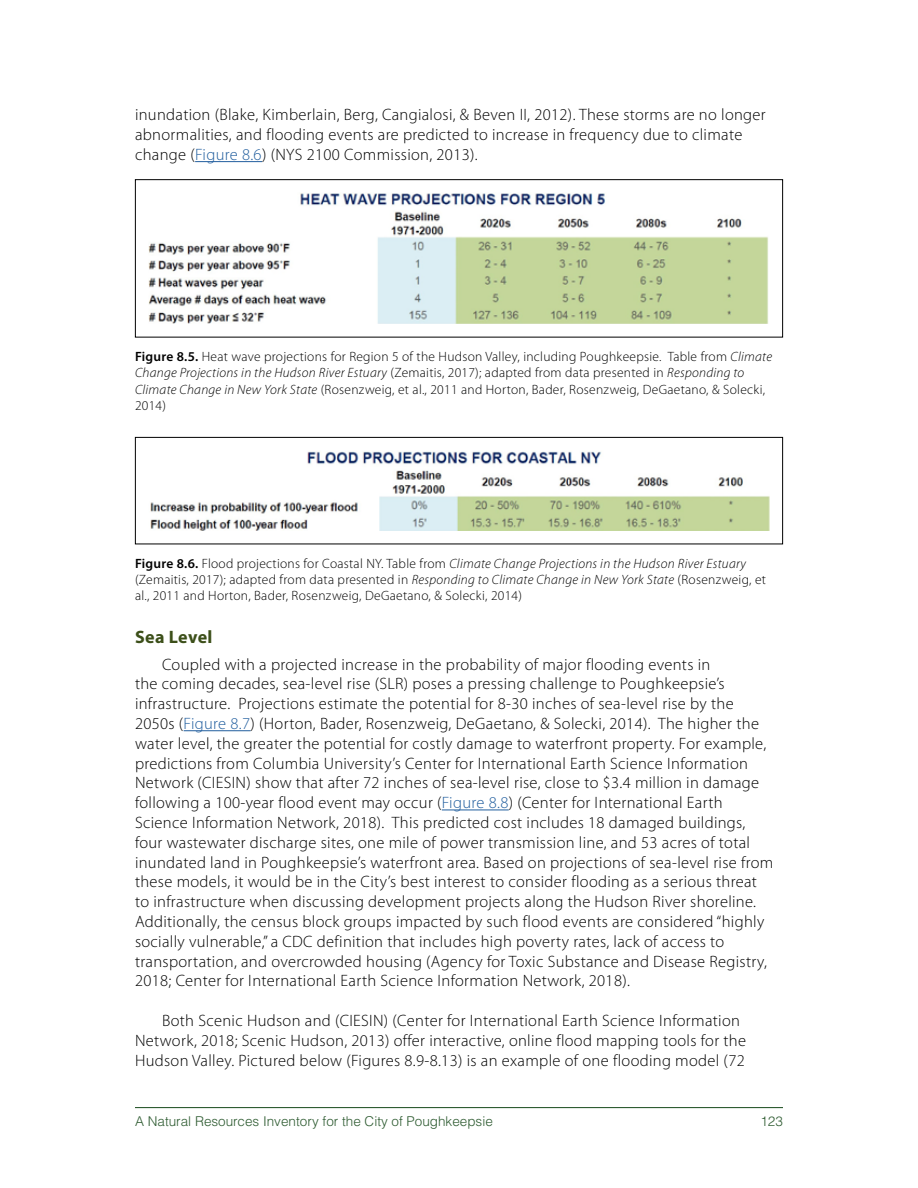
<style>
.page{position:relative;width:918px;height:1188px;background:#fff}
.page>*{position:absolute;margin:0;border:0;box-sizing:border-box;transform-origin:0 0}
.t1{font:700 18px "Myriad Pro";letter-spacing:.015em;color:#3c4f19}
.t2{font:300 16.5px/19.8px "Myriad Pro";letter-spacing:.02em;color:#000}
.t3{font:300 13.5px/16.2px "Myriad Pro";letter-spacing:.02em;color:#000}
.t4{font:300 13.5px "Helvetica LT Std";color:#2f5c32}
.s1{color:#215e9e}
.s2{font-weight:600}
.s3{font-style:italic}
</style>
<div class="page">
<hr style="left:135px;top:1107px;width:648px;height:1px;background:#2f5c32">
<hr style="left:195px;top:161px;width:67px;height:1px;background:#215e9e">
<img style="left:149px;top:193px;width:620px;height:131px">
<img style="left:150px;top:451px;width:619px;height:80px">
<div style="left:135px;top:179px;width:648px;height:159px;border:1px solid #000"></div>
<div style="left:135px;top:437px;width:648px;height:107px;border:1px solid #000"></div>
<hr style="left:184px;top:730px;width:67px;height:1px;background:#215e9e">
<hr style="left:442px;top:810px;width:67px;height:1px;background:#215e9e">
<p class="t2" style="left:135px;top:105px;width:632px">inundation (Blake, Kimberlain, Berg, Cangialosi, &amp; Beven II, 2012). These storms are no longer abnormalities, and flooding events are predicted to increase in frequency due to climate change (<span class="s1">Figure 8.6</span>) (NYS 2100 Commission, 2013).</p>
<p class="t3" style="left:135px;top:348px;width:639px"><span class="s2">Figure 8.5.</span> Heat wave projections for Region 5 of the Hudson Valley, including Poughkeepsie. Table from <span class="s3">Climate Change Projections in the Hudson River Estuary</span> (Zemaitis, 2017); adapted from data presented in <span class="s3">Responding to Climate Change in New York State</span> (Rosenzweig, et al., 2011 and Horton, Bader, Rosenzweig, DeGaetano, &amp; Solecki, 2014)</p>
<p class="t3" style="left:135px;top:555px;width:633px"><span class="s2">Figure 8.6.</span> Flood projections for Coastal NY. Table from <span class="s3">Climate Change Projections in the Hudson River Estuary </span>(Zemaitis, 2017); adapted from data presented in <span class="s3">Responding to Climate Change in New York State</span> (Rosenzweig, et al., 2011 and Horton, Bader, Rosenzweig, DeGaetano, &amp; Solecki, 2014)</p>
<p class="t1" style="left:135px;top:625px;width:79px">Sea Level</p>
<p class="t2" style="left:135px;top:654px;width:640px;text-indent:27px">Coupled with a projected increase in the probability of major flooding events in<br>the coming decades, sea-level rise (SLR) poses a pressing challenge to Poughkeepsie’s infrastructure. Projections estimate the potential for 8-30 inches of sea-level rise by the 2050s (<span class="s1">Figure 8.7</span>) (Horton, Bader, Rosenzweig, DeGaetano, &amp; Solecki, 2014). The higher the water level, the greater the potential for costly damage to waterfront property. For example, predictions from Columbia University’s Center for International Earth Science Information Network (CIESIN) show that after 72 inches of sea-level rise, close to $3.4 million in damage following a 100-year flood event may occur (<span class="s1">Figure 8.8</span>) (Center for International Earth Science Information Network, 2018). This predicted cost includes 18 damaged buildings, four wastewater discharge sites, one mile of power transmission line, and 53 acres of total inundated land in Poughkeepsie’s waterfront area. Based on projections of sea-level rise from these models, it would be in the City’s best interest to consider flooding as a serious threat to infrastructure when discussing development projects along the Hudson River shoreline.<br>Additionally, the census block groups impacted by such flood events are considered “highly socially vulnerable,” a CDC definition that includes high poverty rates, lack of access to transportation, and overcrowded housing (Agency for Toxic Substance and Disease Registry, 2018; Center for International Earth Science Information Network, 2018).</p>
<p class="t2" style="left:135px;top:1011px;width:613px;text-indent:27px">Both Scenic Hudson and (CIESIN) (Center for International Earth Science Information<br>Network, 2018; Scenic Hudson, 2013) offer interactive, online flood mapping tools for the<br>Hudson Valley. Pictured below (Figures 8.9-8.13) is an example of one flooding model (72</p>
<p class="t4" style="left:135px;top:1112px;width:359px">A Natural Resources Inventory for the City of Poughkeepsie</p>
<p class="t4" style="left:760px;top:1112px;width:24px">123</p>
</div>
